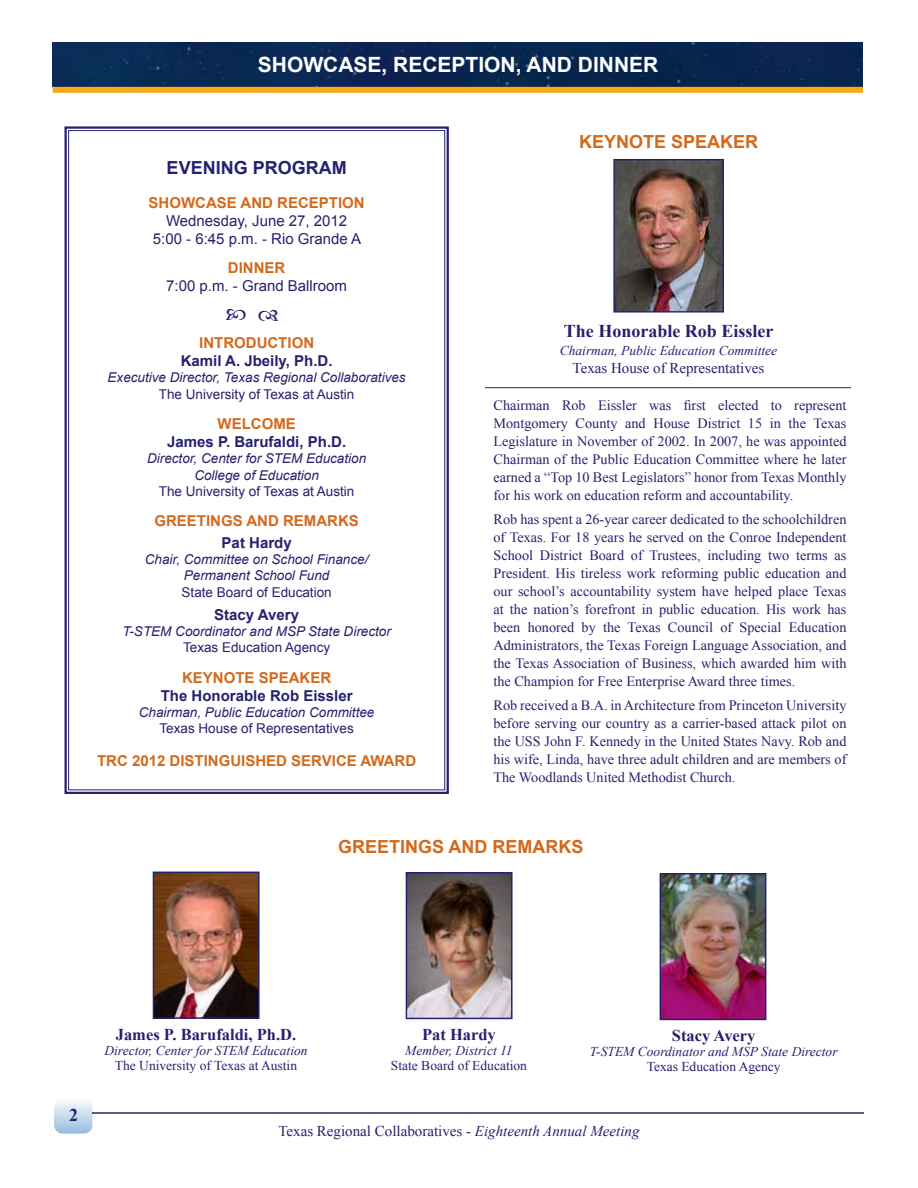
<style>
.page{position:relative;width:918px;height:1188px;background:#fff}
.page>*{position:absolute;margin:0;border:0;box-sizing:border-box;transform-origin:0 0}
.t1{font:700 21px "Arial";color:#fff}
.t2{font:700 18px "Arial";color:#d3691b}
.t3{font:700 18px "Times New Roman";color:#25216f}
.t4{font:700 18px "Arial";color:#25216f}
.t5{font:700 16.5px "Times New Roman";color:#25216f}
.t6{font:700 15px "Arial";color:#d3691b}
.t7{font:700 15px "Arial";color:#25216f}
.t8{font:15px "Times New Roman";color:#25216f}
.t9{font:15px/18px "Arial";color:#25216f;text-align:center}
.t10{font:14.25px/18px "Times New Roman";color:#25216f;text-align:justify}
.t11{font:italic 13.5px/16.2px "Arial";color:#25216f;text-align:center}
.t12{font:13.5px "Arial";color:#25216f}
.t13{font:italic 13.5px "Times New Roman";color:#25216f}
.t14{font:13.5px "Times New Roman";color:#25216f}
.s1{font-style:italic}
</style>
<div class="page">
<div style="left:54px;top:1098px;width:39px;height:36px;background:linear-gradient(to bottom,#fbfcfd,#9abedf);border-radius:9px"></div>
<hr style="left:92px;top:1112px;width:772px;height:2px;background:#25216f">
<div style="left:53px;top:42px;width:810px;height:45px;background:#082651"></div>
<div style="left:53px;top:87px;width:810px;height:6px;background:#faa81a"></div>
<svg style="left:64px;top:126px;width:385px;height:668px"></svg>
<img style="left:615px;top:161px;width:107px;height:150px">
<div style="left:613px;top:159px;width:111px;height:154px;border:1px solid #25216f"></div>
<img style="left:663px;top:876px;width:100px;height:141px">
<div style="left:660px;top:873px;width:106px;height:147px;border:2px solid #25216f"></div>
<img style="left:156px;top:875px;width:101px;height:141px">
<div style="left:153px;top:872px;width:107px;height:147px;border:2px solid #25216f"></div>
<hr style="left:485px;top:387px;width:366px;height:1px;background:#25216f">
<img style="left:409px;top:875px;width:101px;height:141px">
<div style="left:406px;top:872px;width:107px;height:147px;border:2px solid #25216f"></div>
<svg style="left:226px;top:309px;width:20px;height:11px"></svg>
<svg style="left:259px;top:309px;width:19px;height:12px"></svg>
<h1 class="t1" style="left:258px;top:50px;width:402px">SHOWCASE, RECEPTION, AND DINNER</h1>
<p class="t4" style="left:167px;top:155px;width:182px">EVENING PROGRAM</p>
<p class="t6" style="left:149px;top:193px;width:218px">SHOWCASE AND RECEPTION</p>
<p class="t9" style="left:153px;top:212px;width:210px">Wednesday, June 27, 2012<br>5:00 - 6:45 p.m. - Rio Grande A</p>
<p class="t6" style="left:228px;top:257px;width:59px">DINNER</p>
<p class="t9" style="left:166px;top:277px;width:182px">7:00 p.m. - Grand Ballroom</p>
<p class="t6" style="left:199px;top:333px;width:116px">INTRODUCTION</p>
<p class="t7" style="left:181px;top:351px;width:153px">Kamil A. Jbeily, Ph.D.</p>
<p class="t11" style="left:108px;top:370px;width:300px">Executive Director, Texas Regional Collaboratives</p>
<p class="t12" style="left:159px;top:385px;width:197px">The University of Texas at Austin</p>
<p class="t6" style="left:218px;top:414px;width:80px">WELCOME</p>
<p class="t7" style="left:167px;top:432px;width:180px">James P. Barufaldi, Ph.D.</p>
<p class="t11" style="left:147px;top:451px;width:221px">Director, Center for STEM Education<br>College of Education</p>
<p class="t12" style="left:159px;top:482px;width:197px">The University of Texas at Austin</p>
<p class="t6" style="left:154px;top:511px;width:206px">GREETINGS AND REMARKS</p>
<p class="t7" style="left:222px;top:533px;width:72px">Pat Hardy</p>
<p class="t11" style="left:145px;top:552px;width:225px">Chair, Committee on School Finance/<br>Permanent School Fund</p>
<p class="t12" style="left:182px;top:583px;width:152px">State Board of Education</p>
<p class="t7" style="left:214px;top:605px;width:86px">Stacy Avery</p>
<p class="t11" style="left:122px;top:624px;width:270px">T-STEM Coordinator and MSP State Director</p>
<p class="t12" style="left:183px;top:639px;width:149px">Texas Education Agency</p>
<p class="t6" style="left:182px;top:668px;width:151px">KEYNOTE SPEAKER</p>
<p class="t7" style="left:161px;top:686px;width:193px">The Honorable Rob Eissler</p>
<p class="t11" style="left:139px;top:705px;width:237px">Chairman, Public Education Committee</p>
<p class="t12" style="left:159px;top:720px;width:196px">Texas House of Representatives</p>
<p class="t6" style="left:97px;top:751px;width:321px">TRC 2012 DISTINGUISHED SERVICE AWARD</p>
<p class="t2" style="left:579px;top:130px;width:181px">KEYNOTE SPEAKER</p>
<p class="t3" style="left:564px;top:319px;width:211px">The Honorable Rob Eissler</p>
<p class="t13" style="left:560px;top:341px;width:219px">Chairman, Public Education Committee</p>
<p class="t8" style="left:573px;top:358px;width:193px">Texas House of Representatives</p>
<p class="t10" style="left:494px;top:396px;width:355px">Chairman Rob Eissler was first elected to represent Montgomery County and House District 15 in the Texas Legislature in November of 2002. In 2007, he was appointed Chairman of the Public Education Committee where he later earned a “Top 10 Best Legislators” honor from Texas Monthly for his work on education reform and accountability.</p>
<p class="t10" style="left:494px;top:510px;width:355px">Rob has spent a 26-year career dedicated to the schoolchildren of Texas. For 18 years he served on the Conroe Independent School District Board of Trustees, including two terms as President. His tireless work reforming public education and our school’s accountability system have helped place Texas at the nation’s forefront in public education. His work has been honored by the Texas Council of Special Education Administrators, the Texas Foreign Language Association, and the Texas Association of Business, which awarded him with the Champion for Free Enterprise Award three times.</p>
<p class="t10" style="left:494px;top:696px;width:355px">Rob received a B.A. in Architecture from Princeton University before serving our country as a carrier-based attack pilot on the USS John F. Kennedy in the United States Navy. Rob and his wife, Linda, have three adult children and are members of The Woodlands United Methodist Church.</p>
<p class="t2" style="left:338px;top:835px;width:247px">GREETINGS AND REMARKS</p>
<p class="t3" style="left:69px;top:1103px;width:10px">2</p>
<p class="t5" style="left:116px;top:1023px;width:182px">James P. Barufaldi, Ph.D.</p>
<p class="t13" style="left:104px;top:1041px;width:205px">Director, Center for STEM Education</p>
<p class="t14" style="left:115px;top:1056px;width:184px">The University of Texas at Austin</p>
<p class="t5" style="left:422px;top:1023px;width:75px">Pat Hardy</p>
<p class="t13" style="left:405px;top:1042px;width:109px">Member, District 11</p>
<p class="t14" style="left:391px;top:1057px;width:138px">State Board of Education</p>
<p class="t5" style="left:672px;top:1024px;width:85px">Stacy Avery</p>
<p class="t13" style="left:590px;top:1042px;width:249px">T-STEM Coordinator and MSP State Director</p>
<p class="t14" style="left:647px;top:1057px;width:136px">Texas Education Agency</p>
<p class="t8" style="left:278px;top:1121px;width:363px">Texas Regional Collaboratives - <span class="s1">Eighteenth Annual Meeting</span></p>
</div>
